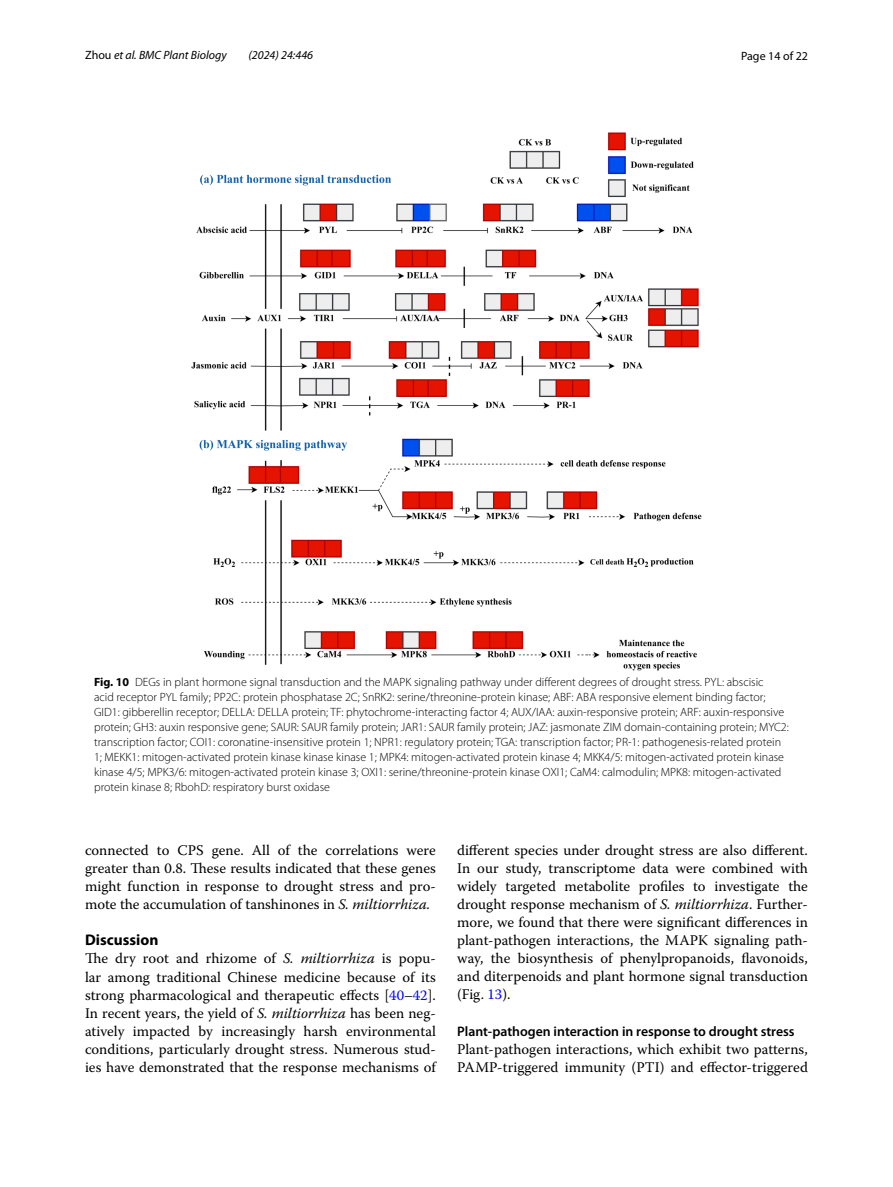
<style>
.page{position:relative;width:893px;height:1187px;background:#fff}
.page>*{position:absolute;margin:0;border:0;box-sizing:border-box;transform-origin:0 0}
.t1{font:700 15.45px "Myriad Pro";color:#000}
.t2{font:14.7px/18px "Warnock Pro";color:#000;text-align:justify}
.t3{font:600 13.8px "Myriad Pro";color:#000}
.t4{font:300 12px/15px "Myriad Pro";color:#000}
.t5{font:italic 12px "Myriad Pro";color:#000}
.t6{font:12px "Myriad Pro";color:#000}
.s1{font-style:normal}
.s2{font-weight:700}
.s3{font-style:italic}
.s4{color:#00f}
</style>
<div class="page">
<img style="left:191px;top:133px;width:511px;height:537px">
<p class="t5" style="left:85px;top:48px;width:143px"><span class="s1">Zhou</span> et al. BMC Plant Biology</p>
<p class="t5" style="left:248px;top:48px;width:66px">(2024) 24:446</p>
<p class="t6" style="left:741px;top:48px;width:68px">Page 14 of 22</p>
<p class="t4" style="left:94px;top:674px;width:696px"><span class="s2">Fig. 10</span> DEGs in plant hormone signal transduction and the MAPK signaling pathway under different degrees of drought stress. PYL: abscisic<br>acid receptor PYL family; PP2C: protein phosphatase 2C; SnRK2: serine/threonine-protein kinase; ABF: ABA responsive element binding factor; GID1: gibberellin receptor; DELLA: DELLA protein; TF: phytochrome-interacting factor 4; AUX/IAA: auxin-responsive protein; ARF: auxin-responsive protein; GH3: auxin responsive gene; SAUR: SAUR family protein; JAR1: SAUR family protein; JAZ: jasmonate ZIM domain-containing protein; MYC2: transcription factor; COI1: coronatine-insensitive protein 1; NPR1: regulatory protein; TGA: transcription factor; PR-1: pathogenesis-related protein 1; MEKK1: mitogen-activated protein kinase kinase kinase 1; MPK4: mitogen-activated protein kinase 4; MKK4/5: mitogen-activated protein kinase kinase 4/5; MPK3/6: mitogen-activated protein kinase 3; OXI1: serine/threonine-protein kinase OXI1; CaM4: calmodulin; MPK8: mitogen-activated protein kinase 8; RbohD: respiratory burst oxidase</p>
<p class="t2" style="left:85px;top:841px;width:352px">connected to CPS gene. All of the correlations were greater than 0.8. These results indicated that these genes might function in response to drought stress and pro&shy;mote the accumulation of tanshinones in <span class="s3">S. miltiorrhiza.</span></p>
<p class="t1" style="left:85px;top:930px;width:75px">Discussion</p>
<p class="t2" style="left:85px;top:949px;width:352px">The dry root and rhizome of <span class="s3">S. miltiorrhiza</span> is popu&shy;lar among traditional Chinese medicine because of its strong pharmacological and therapeutic effects [<span class="s4">40</span>–<span class="s4">42</span>].<br>In recent years, the yield of <span class="s3">S. miltiorrhiza</span> has been neg&shy;atively impacted by increasingly harsh environmental conditions, particularly drought stress. Numerous stud&shy;ies have demonstrated that the response mechanisms of</p>
<p class="t2" style="left:457px;top:841px;width:352px">different species under drought stress are also different.<br>In our study, transcriptome data were combined with widely targeted metabolite profiles to investigate the drought response mechanism of <span class="s3">S. miltiorrhiza</span>. Further&shy;more, we found that there were significant differences in plant-pathogen interactions, the MAPK signaling path&shy;way, the biosynthesis of phenylpropanoids, flavonoids, and diterpenoids and plant hormone signal transduction (Fig. <span class="s4">13</span>).</p>
<p class="t3" style="left:457px;top:1022px;width:339px">Plant‑pathogen interaction in response to drought stress</p>
<p class="t2" style="left:457px;top:1039px;width:352px">Plant-pathogen interactions, which exhibit two patterns,<br>PAMP-triggered immunity (PTI) and effector-triggered</p>
</div>
